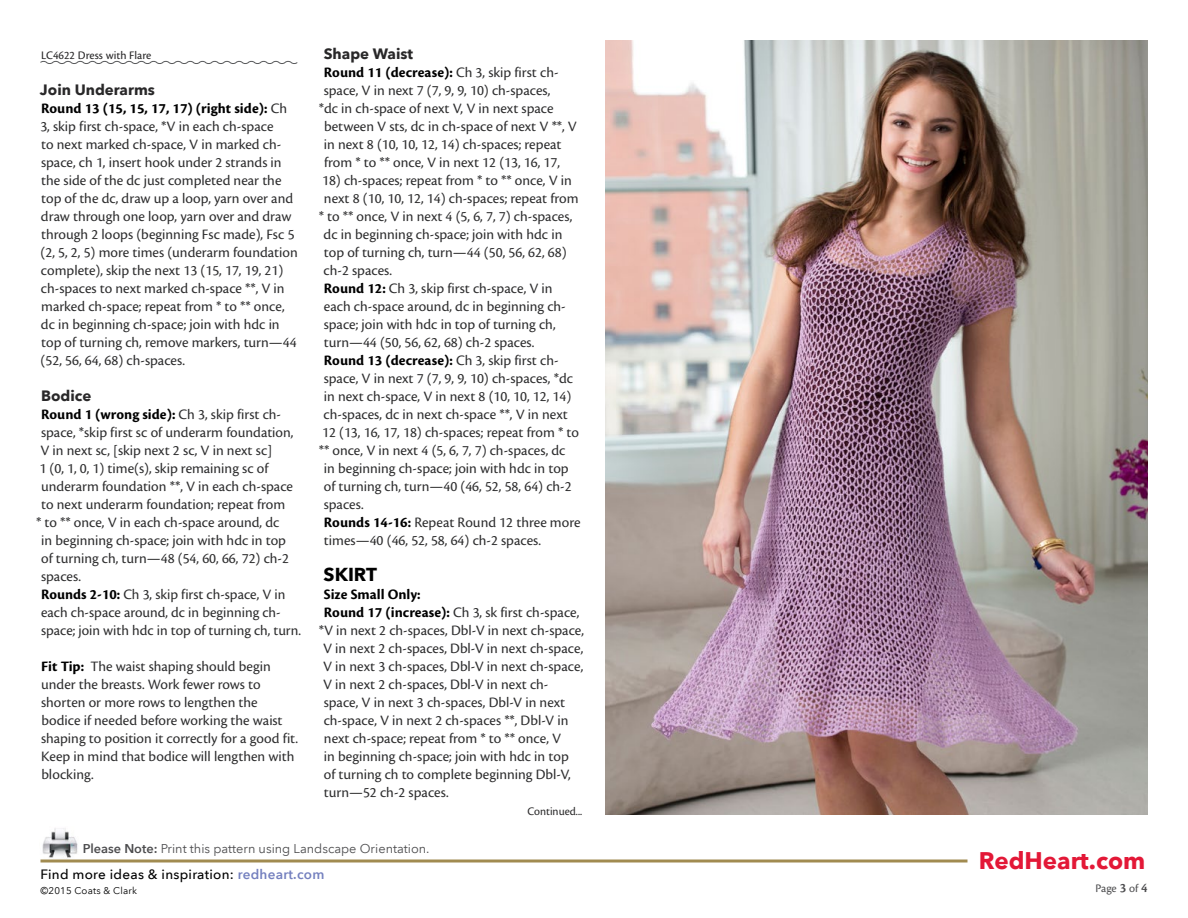
<style>
.page{position:relative;width:1188px;height:918px;background:#fff}
.page>*{position:absolute;margin:0;border:0;box-sizing:border-box;transform-origin:0 0}
.t1{font:700 24px "Avenir Next LT Pro";color:#e31837}
.t2{font:700 18.75px "Avenir Next LT Pro";color:#000}
.t3{font:15px/18px "Cronos Pro";color:#2e2e2f}
.t4{font:700 15px "Cronos Pro";color:#000}
.t5{font:700 15px "Avenir Next LT Pro";color:#292829}
.t6{font:500 13.5px "Avenir Next LT Pro";letter-spacing:.02em;color:#000}
.t7{font:12.75px "Avenir Next LT Pro";color:#4d4d4f}
.t8{font:12px "Cronos Pro Capt";color:#292829}
.t9{font:12px "Cronos Pro";color:#292829}
.t10{font:12px "Cronos Pro";color:#4d4d4f}
.t11{font:9.75px "Avenir Next LT Pro";letter-spacing:.02em;color:#000}
.s1{font-weight:400;color:#2e2e2f}
.s2{font-weight:700;color:#000}
.s3{font-weight:600}
.s4{font-weight:600;color:#7581bf}
.s5{font-family:"Cronos Pro Semibold Subh";font-size:13.5px}
</style>
<div class="page">
<hr style="left:40px;top:860px;width:928px;height:2px;background:#a18b50">
<img style="left:42px;top:828px;width:36px;height:30px">
<svg style="left:40px;top:60px;width:258px;height:4px"></svg>
<img style="left:606px;top:40px;width:542px;height:775px">
<p class="t8" style="left:41px;top:48px;width:112px">LC4622 Dress with Flare</p>
<p class="t5" style="left:324px;top:44px;width:91px">Shape Waist</p>
<p class="t4" style="left:324px;top:63px;width:236px">Round 11 (decrease): <span class="s1">Ch 3, skip first ch-</span></p>
<p class="t3" style="left:324px;top:81px;width:228px">space, V in next 7 (7, 9, 9, 10) ch-spaces,</p>
<p class="t3" style="left:319px;top:99px;width:236px">*dc in ch-space of next V, V in next space</p>
<p class="t3" style="left:324px;top:117px;width:254px">between V sts, dc in ch-space of next V **, V</p>
<p class="t3" style="left:324px;top:135px;width:239px">in next 8 (10, 10, 12, 14) ch-spaces; repeat</p>
<p class="t3" style="left:324px;top:153px;width:238px">from * to ** once, V in next 12 (13, 16, 17,</p>
<p class="t3" style="left:322px;top:171px;width:251px">18) ch-spaces; repeat from * to ** once, V in</p>
<p class="t3" style="left:324px;top:189px;width:256px">next 8 (10, 10, 12, 14) ch-spaces; repeat from</p>
<p class="t3" style="left:319px;top:207px;width:255px">* to ** once, V in next 4 (5, 6, 7, 7) ch-spaces,</p>
<p class="t3" style="left:324px;top:225px;width:240px">dc in beginning ch-space; join with hdc in</p>
<p class="t3" style="left:324px;top:243px;width:244px">top of turning ch, turn—44 (50, 56, 62, 68)</p>
<p class="t3" style="left:324px;top:261px;width:70px">ch-2 spaces.</p>
<p class="t3" style="left:324px;top:279px;width:230px"><span class="s2">Round 12:</span> Ch 3, skip first ch-space, V in</p>
<p class="t3" style="left:324px;top:297px;width:243px">each ch-space around, dc in beginning ch-</p>
<p class="t3" style="left:324px;top:315px;width:233px">space; join with hdc in top of turning ch,</p>
<p class="t3" style="left:324px;top:333px;width:212px">turn—44 (50, 56, 62, 68) ch-2 spaces.</p>
<p class="t4" style="left:324px;top:351px;width:236px">Round 13 (decrease): <span class="s1">Ch 3, skip first ch-</span></p>
<p class="t3" style="left:324px;top:369px;width:251px">space, V in next 7 (7, 9, 9, 10) ch-spaces, *dc</p>
<p class="t3" style="left:324px;top:387px;width:249px">in next ch-space, V in next 8 (10, 10, 12, 14)</p>
<p class="t3" style="left:324px;top:405px;width:246px">ch-spaces, dc in next ch-space **, V in next</p>
<p class="t3" style="left:322px;top:423px;width:258px">12 (13, 16, 17, 18) ch-spaces; repeat from * to</p>
<p class="t3" style="left:319px;top:441px;width:248px">** once, V in next 4 (5, 6, 7, 7) ch-spaces, dc</p>
<p class="t3" style="left:324px;top:459px;width:246px">in beginning ch-space; join with hdc in top</p>
<p class="t3" style="left:324px;top:477px;width:249px">of turning ch, turn—40 (46, 52, 58, 64) ch-2</p>
<p class="t3" style="left:324px;top:495px;width:42px">spaces.</p>
<p class="t3" style="left:324px;top:513px;width:258px"><span class="s2">Rounds 14-16:</span> Repeat Round 12 three more</p>
<p class="t3" style="left:324px;top:531px;width:219px">times—40 (46, 52, 58, 64) ch-2 spaces.</p>
<p class="t2" style="left:324px;top:562px;width:55px">SKIRT</p>
<p class="t4" style="left:324px;top:585px;width:98px">Size Small Only:</p>
<p class="t3" style="left:324px;top:603px;width:257px"><span class="s2">Round 17 (increase):</span> Ch 3, sk first ch-space,</p>
<p class="t3" style="left:319px;top:621px;width:267px">*V in next 2 ch-spaces, Dbl-V in next ch-space,</p>
<p class="t3" style="left:323px;top:639px;width:262px">V in next 2 ch-spaces, Dbl-V in next ch-space,</p>
<p class="t3" style="left:323px;top:657px;width:262px">V in next 3 ch-spaces, Dbl-V in next ch-space,</p>
<p class="t3" style="left:323px;top:675px;width:227px">V in next 2 ch-spaces, Dbl-V in next ch-</p>
<p class="t3" style="left:324px;top:693px;width:243px">space, V in next 3 ch-spaces, Dbl-V in next</p>
<p class="t3" style="left:324px;top:711px;width:246px">ch-space, V in next 2 ch-spaces **, Dbl-V in</p>
<p class="t3" style="left:324px;top:729px;width:239px">next ch-space; repeat from * to ** once, V</p>
<p class="t3" style="left:324px;top:747px;width:246px">in beginning ch-space; join with hdc in top</p>
<p class="t3" style="left:324px;top:765px;width:248px">of turning ch to complete beginning Dbl-V,</p>
<p class="t3" style="left:324px;top:783px;width:126px">turn—52 ch-2 spaces.</p>
<p class="t9" style="left:527px;top:804px;width:56px">Continued...</p>
<p class="t5" style="left:40px;top:80px;width:117px">Join Underarms</p>
<p class="t3" style="left:40px;top:99px;width:259px"><span class="s2">Round 13 (15, 15, 17, 17) (right side):</span> Ch 3, skip first ch-space, *V in each ch-space<br>to next marked ch-space, V in marked ch&shy;space, ch 1, insert hook under 2 strands in the side of the dc just completed near the top of the dc, draw up a loop, yarn over and draw through one loop, yarn over and draw through 2 loops (beginning Fsc made), Fsc 5 (2, 5, 2, 5) more times (underarm foundation complete), skip the next 13 (15, 17, 19, 21) ch-spaces to next marked ch-space **, V in marked ch-space; repeat from * to ** once, dc in beginning ch-space; join with hdc in top of turning ch, remove markers, turn—44 (52, 56, 64, 68) ch-spaces.</p>
<p class="t5" style="left:41px;top:386px;width:52px">Bodice</p>
<p class="t4" style="left:41px;top:405px;width:241px">Round 1 (wrong side): <span class="s1">Ch 3, skip first ch-</span></p>
<p class="t3" style="left:41px;top:423px;width:254px">space, *skip first sc of underarm foundation,</p>
<p class="t3" style="left:40px;top:441px;width:233px">V in next sc, [skip next 2 sc, V in next sc]</p>
<p class="t3" style="left:39px;top:459px;width:231px">1 (0, 1, 0, 1) time(s), skip remaining sc of</p>
<p class="t3" style="left:41px;top:477px;width:253px">underarm foundation **, V in each ch-space</p>
<p class="t3" style="left:41px;top:495px;width:246px">to next underarm foundation; repeat from</p>
<p class="t3" style="left:36px;top:513px;width:245px">* to ** once, V in each ch-space around, dc</p>
<p class="t3" style="left:41px;top:531px;width:246px">in beginning ch-space; join with hdc in top</p>
<p class="t3" style="left:41px;top:549px;width:249px">of turning ch, turn—48 (54, 60, 66, 72) ch-2</p>
<p class="t3" style="left:41px;top:567px;width:42px">spaces.</p>
<p class="t3" style="left:41px;top:585px;width:246px"><span class="s2">Rounds 2-10:</span> Ch 3, skip first ch-space, V in</p>
<p class="t3" style="left:41px;top:603px;width:241px">each ch-space around, dc in beginning ch-</p>
<p class="t3" style="left:41px;top:621px;width:262px">space; join with hdc in top of turning ch, turn.</p>
<p class="t3" style="left:41px;top:657px;width:259px"><span class="s2">Fit Tip:</span> The waist shaping should begin under the breasts. Work fewer rows to shorten or more rows to lengthen the bodice if needed before working the waist shaping to position it correctly for a good fit.<br>Keep in mind that bodice will lengthen with blocking.</p>
<p class="t7" style="left:83px;top:841px;width:348px"><span class="s3">Please Note:</span> Print this pattern using Landscape Orientation.</p>
<p class="t11" style="left:40px;top:885px;width:98px">©2015 Coats &amp; Clark</p>
<p class="t6" style="left:40px;top:866px;width:285px">Find more ideas &amp; inspiration: <span class="s4">redheart.com</span></p>
<h1 class="t1" style="left:979px;top:846px;width:168px">RedHeart.com</h1>
<p class="t10" style="left:1095px;top:881px;width:54px">Page <span class="s5">3</span> of <span class="s5">4</span></p>
</div>
